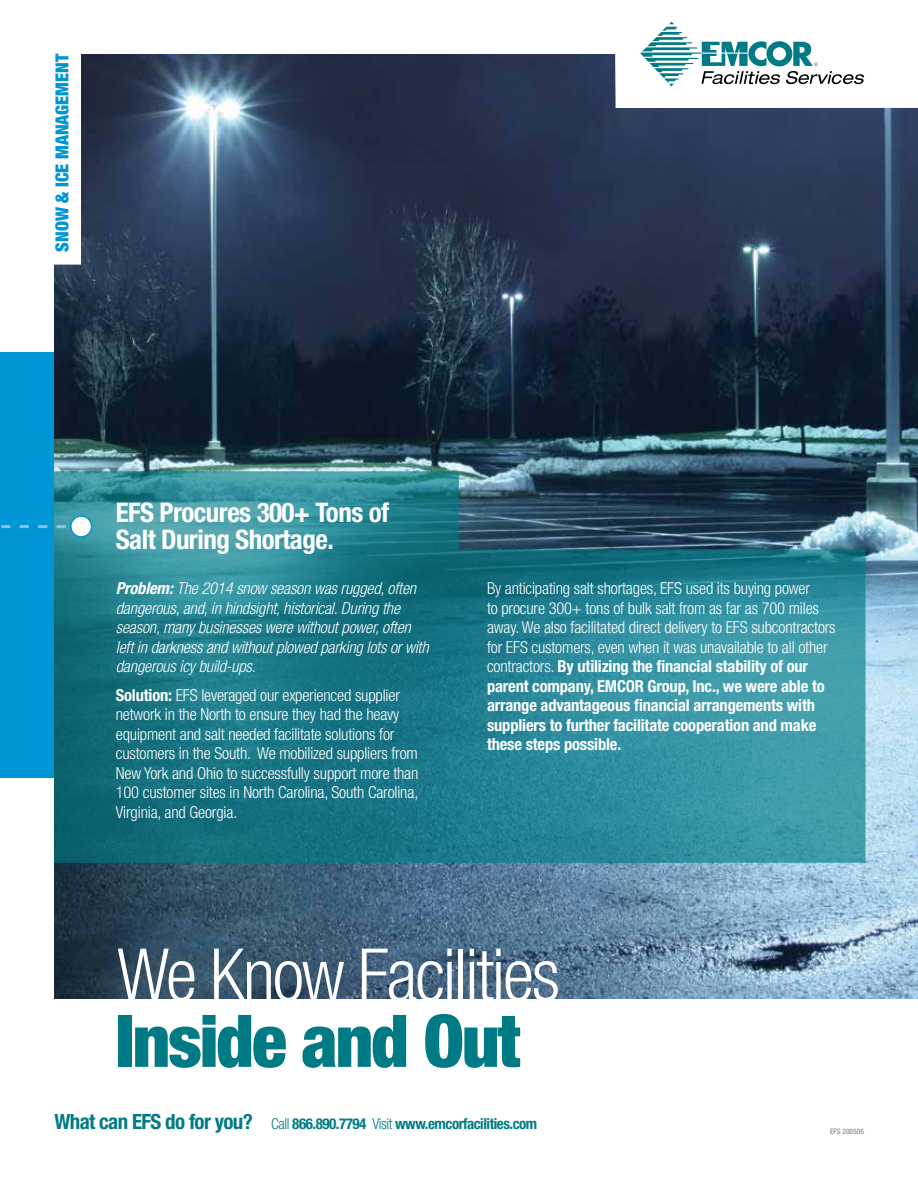
<style>
.page{position:relative;width:918px;height:1188px;background:#fff}
.page>*{position:absolute;margin:0;border:0;box-sizing:border-box;transform-origin:0 0}
.t1{font:300 condensed 72.75px "Helvetica Neue";letter-spacing:-.03em;color:#fff}
.t2{font:900 condensed 72.75px "Helvetica Neue";letter-spacing:-.03em;color:#007b85}
.t3{font:700 condensed 27px/27px "Helvetica Neue";letter-spacing:-.02em;color:#fff}
.t4{font:900 condensed 18px "Helvetica Neue";color:#0096d6}
.t5{font:300 condensed 16.5px/19.5px "Helvetica Neue";letter-spacing:-.01em;color:#fff}
.t6{font:italic 300 condensed 16.5px/19.5px "Helvetica Neue";letter-spacing:-.01em;color:#fff}
.t7{font:700 condensed 15px "Helvetica Neue";letter-spacing:-.03em;color:#007b85}
.t8{font:condensed 7.5px "Helvetica Neue";color:#77787b}
.s1{font-weight:700}
.s2{font-size:21px}
.s3{font-weight:300}
</style>
<div class="page">
<div style="left:0;top:352px;width:597px;height:426px;background:#0096d6"></div>
<img style="left:54px;top:54px;width:864px;height:945px">
<svg style="left:54px;top:54px;width:27px;height:211px"></svg>
<svg style="left:54px;top:471px;width:812px;height:392px;background:#267c8c"></svg>
<svg style="left:640px;top:22px;width:224px;height:64px"></svg>
<svg style="left:1px;top:525px;width:69px;height:3px"></svg>
<div style="left:71px;top:516px;width:21px;height:21px;background:#fff;border-radius:50%"></div>
<div style="left:70px;top:515px;width:22px;height:23px;border:2px solid #0096d6;border-radius:50%"></div>
<p class="t4" style="left:51px;top:252px;width:199px;rotate:-90deg">SNOW &amp; ICE MANAGEMENT</p>
<h2 class="t3" style="left:116px;top:498px;width:275px">EFS Procures 300+ Tons of<br>Salt During Shortage.</h2>
<p class="t6" style="left:116px;top:578px;width:314px"><span class="s1">Problem:</span> The 2014 snow season was rugged, often dangerous, and, in hindsight, historical. During the season, many businesses were without power, often left in darkness and without plowed parking lots or with dangerous icy build-ups.</p>
<p class="t5" style="left:116px;top:685px;width:304px"><span class="s1">Solution:</span> EFS leveraged our experienced supplier network in the North to ensure they had the heavy equipment and salt needed facilitate solutions for customers in the South. We mobilized suppliers from New York and Ohio to successfully support more than 100 customer sites in North Carolina, South Carolina, Virginia, and Georgia.</p>
<p class="t5" style="left:487px;top:578px;width:350px">By anticipating salt shortages, EFS used its buying power<br>to procure 300+ tons of bulk salt from as far as 700 miles away. We also facilitated direct delivery to EFS subcontractors for EFS customers, even when it was unavailable to all other contractors. <span class="s1">By utilizing the financial stability of our parent company, EMCOR Group, Inc., we were able to arrange advantageous financial arrangements with suppliers to further facilitate cooperation and make these steps possible.</span></p>
<h1 class="t1" style="left:117px;top:933px;width:445px">We Know Facilities</h1>
<h1 class="t2" style="left:116px;top:996px;width:406px">Inside and Out</h1>
<p class="t7" style="left:55px;top:1115px;width:484px"><span class="s2">What can EFS do for you?</span> <span class="s3">Call</span> 866.890.7794 <span class="s3">Visit</span> www.emcorfacilities.com</p>
<p class="t8" style="left:830px;top:1127px;width:35px">EFS 200506</p>
</div>
